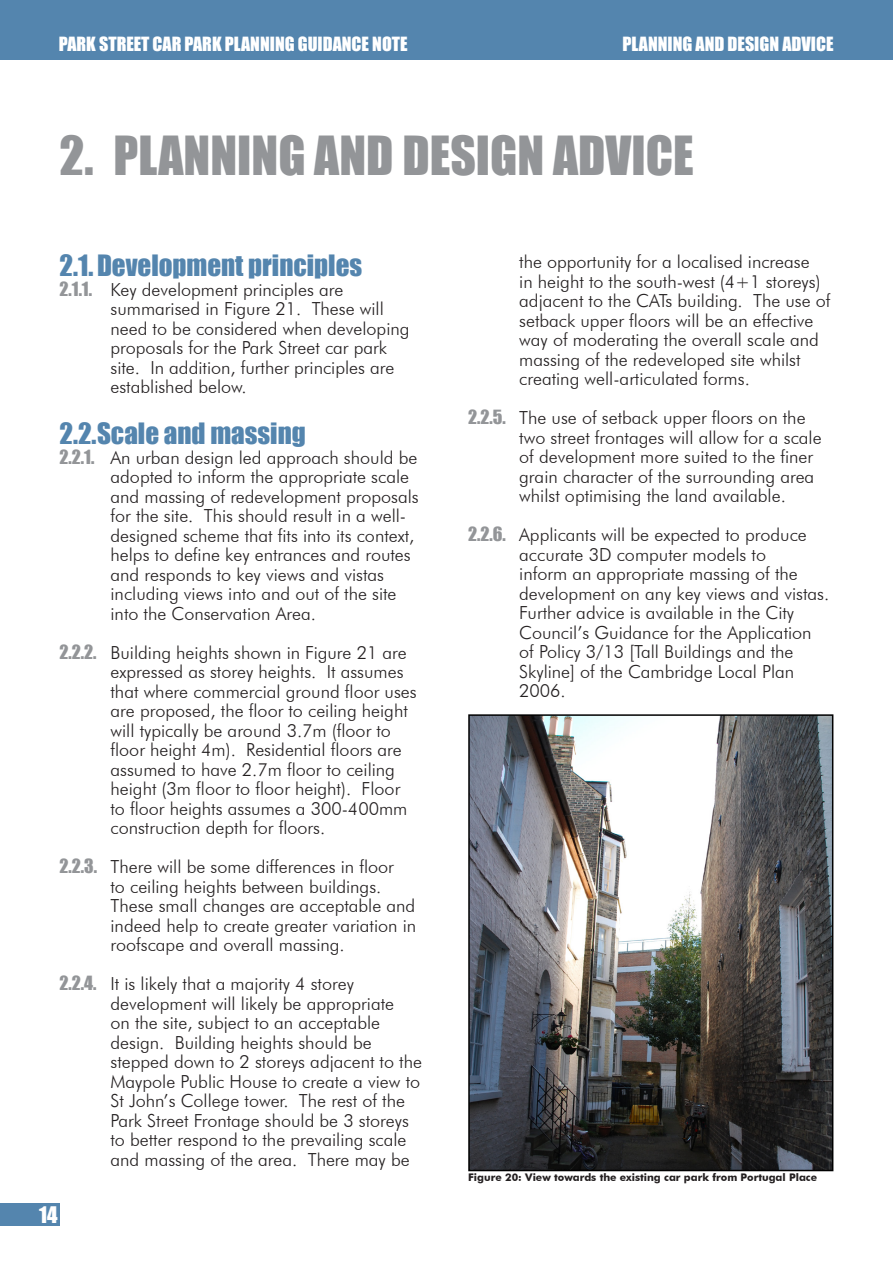
<style>
.page{position:relative;width:893px;height:1263px;background:#fff}
.page>*{position:absolute;margin:0;border:0;box-sizing:border-box;transform-origin:0 0}
._1__Chapter_Headings{font:49.5px "Impact";color:#939598}
._2__Section_Headings{font:27px "Impact";color:#5485ae}
.t1{font:21px "Impact";color:#fff}
._4__Body_Text{font:300 18px/19.5px "Futura BT";color:#231f20}
.t2{font:18px "Impact";color:#fff}
.Figure_Text{font:700 10.5px "Futura BT";color:#231f20}
.s1{font-family:"Impact";font-weight:400;color:#939598}
</style>
<div class="page">
<div style="left:0;top:0;width:893px;height:60px;background:#5485ae"></div>
<div style="left:0;top:1203px;width:60px;height:22px;background:#5485ae"></div>
<img style="left:471px;top:717px;width:359px;height:451px">
<div style="left:468px;top:714px;width:365px;height:457px;border:2px solid #000"></div>
<p class="t2" style="left:59px;top:30px;width:350px">PARK STREET CAR PARK PLANNING GUIDANCE NOTE</p>
<p class="t2" style="left:622px;top:30px;width:212px">PLANNING AND DESIGN ADVICE</p>
<p class="_1__Chapter_Headings" style="left:60px;top:117px;width:636px">2. PLANNING AND DESIGN ADVICE</p>
<p class="_2__Section_Headings" style="left:60px;top:244px;width:304px">2.1.Development principles</p>
<p class="_4__Body_Text" style="left:111px;top:279px;width:301px;text-indent:-51px"><span class="s1">2.1.1.</span> Key development principles are summarised in Figure 21. These will need to be considered when developing proposals for the Park Street car park site. In addition, further principles are established below.</p>
<p class="_2__Section_Headings" style="left:60px;top:412px;width:248px">2.2.Scale and massing</p>
<p class="_4__Body_Text" style="left:111px;top:447px;width:310px;text-indent:-51px"><span class="s1">2.2.1.</span> An urban design led approach should be adopted to inform the appropriate scale and massing of redevelopment proposals for the site. This should result in a well&shy;designed scheme that fits into its context, helps to define key entrances and routes and responds to key views and vistas including views into and out of the site into the Conservation Area.</p>
<p class="_4__Body_Text" style="left:111px;top:642px;width:308px;text-indent:-51px"><span class="s1">2.2.2.</span> Building heights shown in Figure 21 are expressed as storey heights. It assumes that where commercial ground floor uses are proposed, the floor to ceiling height will typically be around 3.7m (floor to floor height 4m). Residential floors are assumed to have 2.7m floor to ceiling height (3m floor to floor height). Floor to floor heights assumes a 300-400mm construction depth for floors.</p>
<p class="_4__Body_Text" style="left:111px;top:857px;width:307px;text-indent:-51px"><span class="s1">2.2.3.</span> There will be some differences in floor<br>to ceiling heights between buildings.<br>These small changes are acceptable and indeed help to create greater variation in roofscape and overall massing.</p>
<p class="_4__Body_Text" style="left:111px;top:974px;width:313px;text-indent:-51px"><span class="s1">2.2.4.</span> It is likely that a majority 4 storey development will likely be appropriate<br>on the site, subject to an acceptable design. Building heights should be stepped down to 2 storeys adjacent to the Maypole Public House to create a view to St John’s College tower. The rest of the Park Street Frontage should be 3 storeys to better respond to the prevailing scale and massing of the area. There may be</p>
<p class="t1" style="left:39px;top:1198px;width:20px">14</p>
<p class="_4__Body_Text" style="left:519px;top:252px;width:313px">the opportunity for a localised increase<br>in height to the south-west (4+1 storeys) adjacent to the CATs building. The use of setback upper floors will be an effective way of moderating the overall scale and massing of the redeveloped site whilst creating well-articulated forms.</p>
<p class="_4__Body_Text" style="left:519px;top:408px;width:304px;text-indent:-51px"><span class="s1">2.2.5.</span> The use of setback upper floors on the two street frontages will allow for a scale of development more suited to the finer grain character of the surrounding area whilst optimising the land available.</p>
<p class="_4__Body_Text" style="left:519px;top:525px;width:311px;text-indent:-51px"><span class="s1">2.2.6.</span> Applicants will be expected to produce accurate 3D computer models to<br>inform an appropriate massing of the development on any key views and vistas.<br>Further advice is available in the City Council’s Guidance for the Application of Policy 3/13 [Tall Buildings and the Skyline] of the Cambridge Local Plan 2006.</p>
<p class="Figure_Text" style="left:468px;top:1171px;width:350px">Figure 20: View towards the existing car park from Portugal Place</p>
</div>
